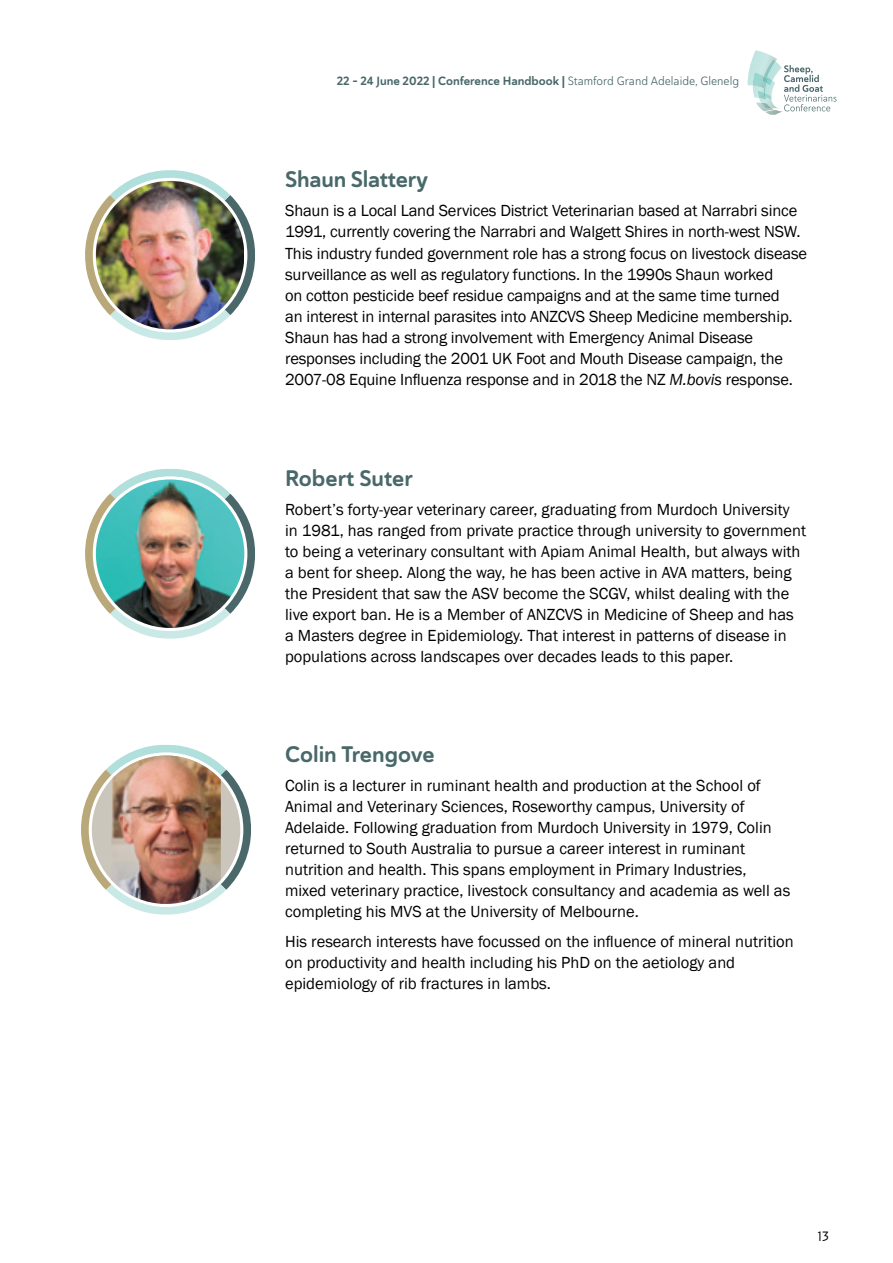
<style>
.page{position:relative;width:893px;height:1263px;background:#fff}
.page>*{position:absolute;margin:0;border:0;box-sizing:border-box;transform-origin:0 0}
.t1{font:22.5px "Haboro Soft Nor Bol";letter-spacing:-.01em;color:#49686a}
.t2{font:16.5px/21px "Franklin Gothic";color:#000}
.t3{font:13.5px "Haboro Soft Nor Reg";color:#000}
.t4{font:12px "Haboro Soft Nor Bol";color:#49686a}
.s1{font-family:"Haboro Soft Nor Boo"}
.s2{font-style:italic}
</style>
<div class="page">
<svg style="left:747px;top:50px;width:89px;height:65px"></svg>
<svg style="left:85px;top:170px;width:170px;height:170px"></svg>
<img style="left:96px;top:181px;width:148px;height:148px">
<svg style="left:85px;top:469px;width:170px;height:170px"></svg>
<img style="left:96px;top:479px;width:148px;height:149px;border-radius:74px">
<svg style="left:81px;top:745px;width:170px;height:170px"></svg>
<div style="left:92px;top:755px;width:148px;height:149px;background:#cac6bb;border-radius:50%"></div>
<img style="left:111px;top:755px;width:110px;height:149px">
<p class="t4" style="left:337px;top:73px;width:404px">22 – 24 June 2022 | Conference Handbook | <span class="s1">Stamford Grand Adelaide, Glenelg</span></p>
<h1 class="t1" style="left:285px;top:164px;width:144px">Shaun Slattery</h1>
<p class="t2" style="left:285px;top:201px;width:524px">Shaun is a Local Land Services District Veterinarian based at Narrabri since 1991, currently covering the Narrabri and Walgett Shires in north-west NSW.<br>This industry funded government role has a strong focus on livestock disease surveillance as well as regulatory functions. In the 1990s Shaun worked<br>on cotton pesticide beef residue campaigns and at the same time turned<br>an interest in internal parasites into ANZCVS Sheep Medicine membership.<br>Shaun has had a strong involvement with Emergency Animal Disease responses including the 2001 UK Foot and Mouth Disease campaign, the 2007-08 Equine Influenza response and in 2018 the NZ <span class="s2">M.bovis</span> response.</p>
<h1 class="t1" style="left:285px;top:463px;width:129px">Robert Suter</h1>
<p class="t2" style="left:285px;top:499px;width:523px">Robert’s forty-year veterinary career, graduating from Murdoch University in 1981, has ranged from private practice through university to government to being a veterinary consultant with Apiam Animal Health, but always with a bent for sheep. Along the way, he has been active in AVA matters, being the President that saw the ASV become the SCGV, whilst dealing with the live export ban. He is a Member of ANZCVS in Medicine of Sheep and has a Masters degree in Epidemiology. That interest in patterns of disease in populations across landscapes over decades leads to this paper.</p>
<h1 class="t1" style="left:285px;top:739px;width:151px">Colin Trengove</h1>
<p class="t2" style="left:285px;top:775px;width:507px">Colin is a lecturer in ruminant health and production at the School of Animal and Veterinary Sciences, Roseworthy campus, University of Adelaide. Following graduation from Murdoch University in 1979, Colin returned to South Australia to pursue a career interest in ruminant nutrition and health. This spans employment in Primary Industries, mixed veterinary practice, livestock consultancy and academia as well as completing his MVS at the University of Melbourne.</p>
<p class="t2" style="left:285px;top:931px;width:510px">His research interests have focussed on the influence of mineral nutrition on productivity and health including his PhD on the aetiology and epidemiology of rib fractures in lambs.</p>
<p class="t3" style="left:818px;top:1227px;width:13px">13</p>
</div>
